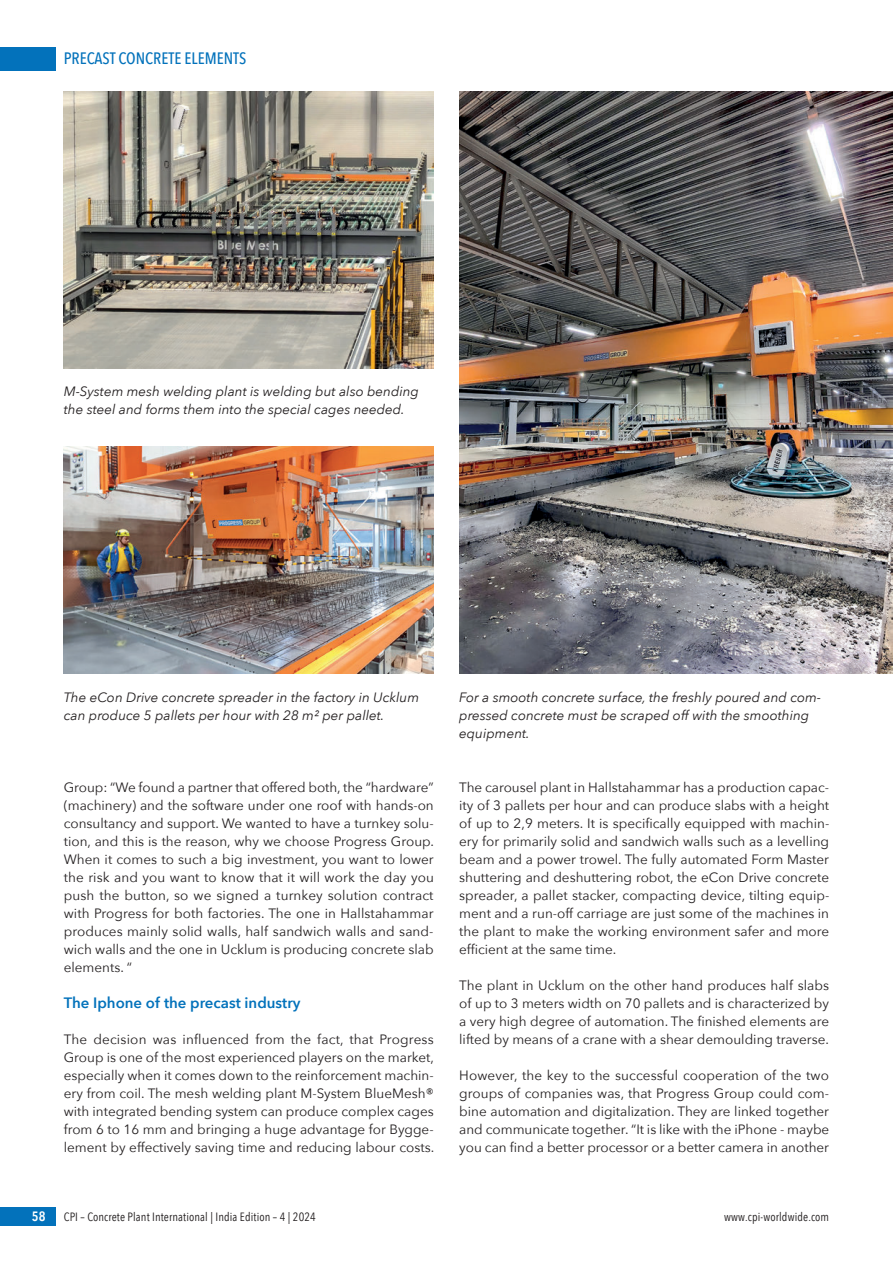
<style>
.page{position:relative;width:893px;height:1263px;background:#fff}
.page>*{position:absolute;margin:0;border:0;box-sizing:border-box;transform-origin:0 0}
.t1{font:500 16.5px "Avenir Next Condensed";color:#0372bb}
.t2{font:600 15px "Avenir Next";color:#0372bb}
.t3{font:13.5px/18px "Avenir Next";color:#231f20;text-align:justify}
.t4{font:italic 13.5px/18px "Avenir Next";color:#231f20}
.t5{font:600 13.5px "Avenir Next Condensed";color:#fff}
.t6{font:12px "Avenir Next Condensed";letter-spacing:.01em;color:#231f20}
</style>
<div class="page">
<div style="left:0;top:47px;width:55px;height:23px;background:#0372bb"></div>
<div style="left:0;top:1208px;width:55px;height:18px;background:#0372bb"></div>
<img style="left:64px;top:91px;width:370px;height:278px">
<img style="left:64px;top:446px;width:370px;height:228px">
<img style="left:459px;top:91px;width:434px;height:583px">
<p class="t1" style="left:64px;top:49px;width:184px">PRECAST CONCRETE ELEMENTS</p>
<p class="t4" style="left:64px;top:382px;width:357px">M-System mesh welding plant is welding but also bending the steel and forms them into the special cages needed.</p>
<p class="t4" style="left:64px;top:688px;width:357px">The eCon Drive concrete spreader in the factory in Ucklum can produce 5 pallets per hour with 28 m² per pallet.</p>
<p class="t4" style="left:459px;top:688px;width:364px">For a smooth concrete surface, the freshly poured and com&shy;pressed concrete must be scraped off with the smoothing equipment.</p>
<p class="t3" style="left:64px;top:778px;width:372px">Group: “We found a partner that offered both, the “hardware” (machinery) and the software under one roof with hands-on consultancy and support. We wanted to have a turnkey solu&shy;tion, and this is the reason, why we choose Progress Group.<br>When it comes to such a big investment, you want to lower the risk and you want to know that it will work the day you push the button, so we signed a turnkey solution contract with Progress for both factories. The one in Hallstahammar produces mainly solid walls, half sandwich walls and sand&shy;wich walls and the one in Ucklum is producing concrete slab elements. “</p>
<p class="t2" style="left:64px;top:990px;width:238px">The Iphone of the precast industry</p>
<p class="t3" style="left:64px;top:1030px;width:372px">The decision was influenced from the fact, that Progress Group is one of the most experienced players on the market, especially when it comes down to the reinforcement machin&shy;ery from coil. The mesh welding plant M-System BlueMesh® with integrated bending system can produce complex cages from 6 to 16 mm and bringing a huge advantage for Bygge&shy;lement by effectively saving time and reducing labour costs.</p>
<p class="t3" style="left:459px;top:778px;width:372px">The carousel plant in Hallstahammar has a production capac&shy;ity of 3 pallets per hour and can produce slabs with a height of up to 2,9 meters. It is specifically equipped with machin&shy;ery for primarily solid and sandwich walls such as a levelling beam and a power trowel. The fully automated Form Master shuttering and deshuttering robot, the eCon Drive concrete spreader, a pallet stacker, compacting device, tilting equip&shy;ment and a run-off carriage are just some of the machines in the plant to make the working environment safer and more efficient at the same time.</p>
<p class="t3" style="left:459px;top:976px;width:371px">The plant in Ucklum on the other hand produces half slabs of up to 3 meters width on 70 pallets and is characterized by a very high degree of automation. The finished elements are lifted by means of a crane with a shear demoulding traverse.</p>
<p class="t3" style="left:459px;top:1066px;width:372px">However, the key to the successful cooperation of the two groups of companies was, that Progress Group could com&shy;bine automation and digitalization. They are linked together and communicate together. “It is like with the iPhone - maybe you can find a better processor or a better camera in another</p>
<p class="t5" style="left:32px;top:1205px;width:15px">58</p>
<p class="t6" style="left:64px;top:1207px;width:254px">CPI – Concrete Plant International | India Edition – 4 | 2024</p>
<p class="t6" style="left:724px;top:1207px;width:107px">www.cpi-worldwide.com</p>
</div>
